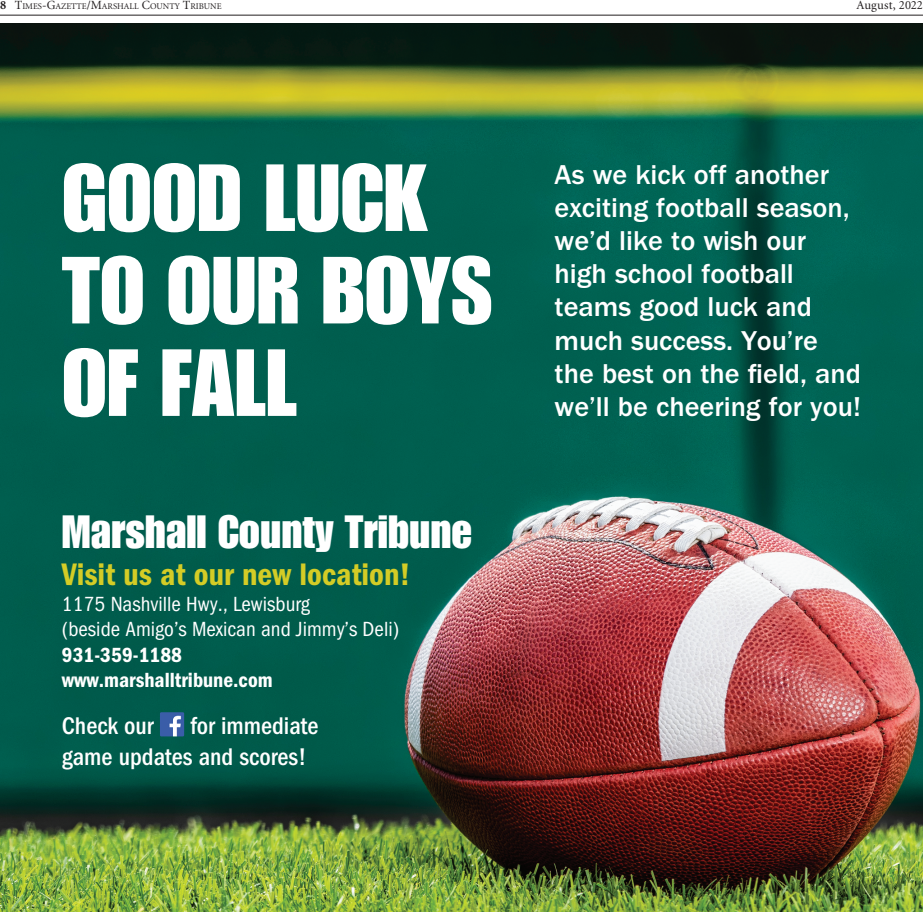
<style>
.page{position:relative;width:923px;height:912px;background:#fff}
.page>*{position:absolute;margin:0;border:0;box-sizing:border-box;transform-origin:0 0}
.t1{font:93.12px/92.4px "Impact LT Std";color:#fff}
.t2{font:45.62px "Impact LT Std";color:#fff}
.t3{font:32.25px "ITC Franklin Gothic Std Dm Cd";color:#d4cc26}
.t4{font:500 28.25px/33.1px "ITC Franklin Gothic Std";color:#fff}
.t5{font:500 condensed 25px/31.1px "ITC Franklin Gothic Std";color:#fff}
.t6{font:condensed 21.25px/25.5px "ITC Franklin Gothic Std";color:#fff}
.Brief_Copy{font:12.5px "Minion";letter-spacing:.005em;color:#231f20}
.t7{font:8.75px "Minion";color:#231f20}
.s1{font-weight:700;font-size:12.5px}
.s2{font-size:12.5px}
.s3{font-family:"ITC Franklin Gothic Std Dm Cd";font-stretch:normal}
</style>
<div class="page">
<hr style="left:0;top:15px;width:922px;height:1px;background:#231f20">
<img style="left:0;top:24px;width:922px;height:887px">
<img style="left:160px;top:712px;width:24px;height:24px">
<p class="t7" style="left:0;top:2px;width:223px"><span class="s1">8</span> <span class="s2">T</span>IMES<span class="s2">-G</span>AZETTE<span class="s2">/M</span>ARSHALL <span class="s2">C</span>OUNTY <span class="s2">T</span>RIBUNE</p>
<p class="Brief_Copy" style="left:856px;top:-1px;width:68px">August, 2022</p>
<p class="t1" style="left:62px;top:150px;width:432px">GOOD LUCK<br>TO OUR BOYS<br>OF FALL</p>
<p class="t4" style="left:554px;top:158px;width:308px">As we kick off another exciting football season, we’d like to wish our high school football teams good luck and much success. You’re the best on the field, and we’ll be cheering for you!</p>
<p class="t2" style="left:62px;top:505px;width:411px">Marshall County Tribune</p>
<p class="t3" style="left:62px;top:555px;width:350px">Visit us at our new location!</p>
<p class="t6" style="left:62px;top:590px;width:339px">1175 Nashville Hwy., Lewisburg<br>(beside Amigo’s Mexican and Jimmy’s Deli)<br><span class="s3">931-359-1188<br>www.marshalltribune.com</span></p>
<p class="t5" style="left:62px;top:710px;width:93px">Check our</p>
<p class="t5" style="left:62px;top:710px;width:258px;text-indent:128px">for immediate game updates and scores!</p>
</div>
